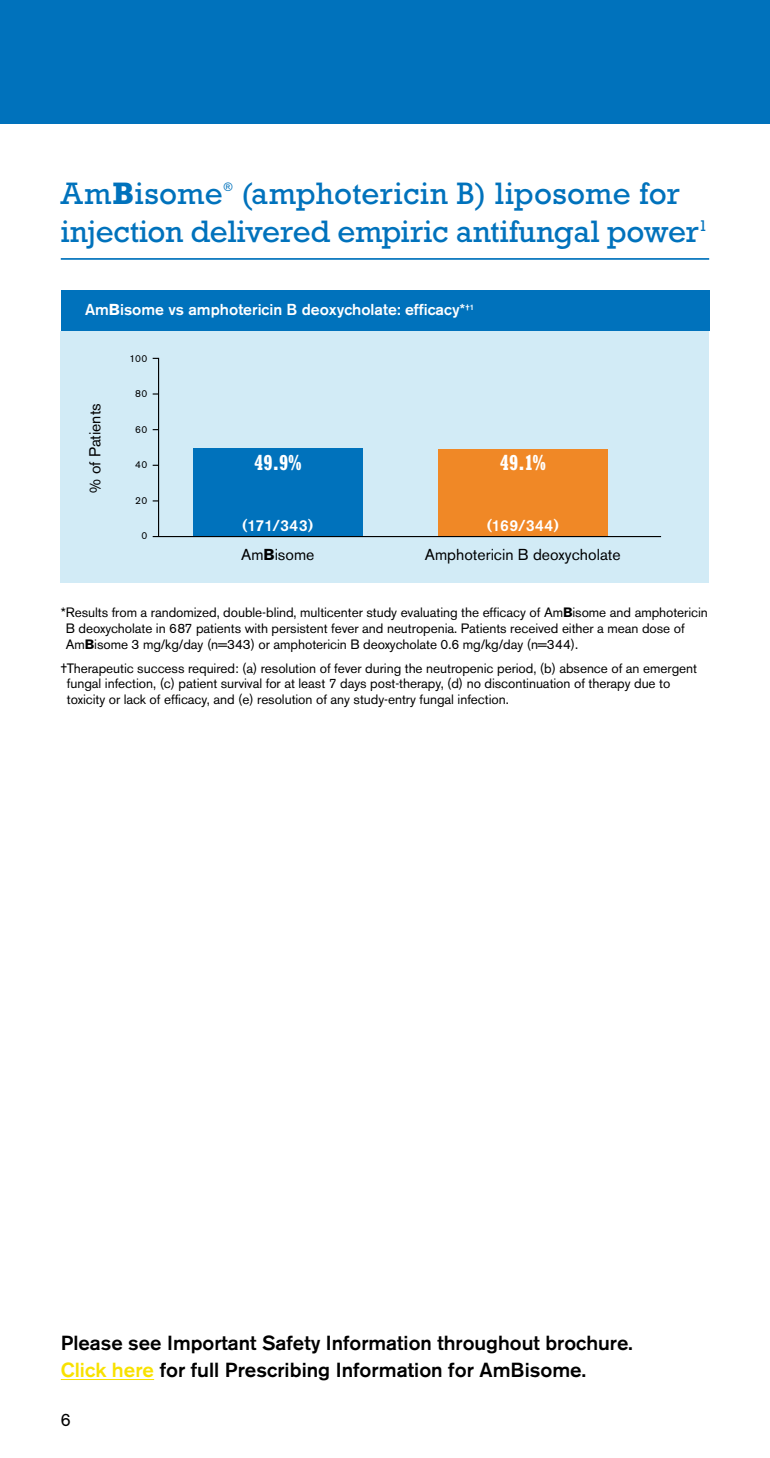
<style>
.page{position:relative;width:770px;height:1458px;background:#fff}
.page>*{position:absolute;margin:0;border:0;box-sizing:border-box;transform-origin:0 0}
.t1{font:31.5px/38.2px "Rockwell Std";color:#0072bc}
.t2{font:700 condensed 21.38px "Rockwell Std";color:#fff}
.t3{font:500 20.25px/27px "Akzidenz Grotesk BE";color:#000}
.t4{font:18px "Akzidenz Grotesk BE";color:#000}
.t5{font:500 15.75px "Akzidenz Grotesk BE";color:#fff}
.t6{font:15.75px "Akzidenz Grotesk BE";color:#000}
.t7{font:13.5px/15.8px "Akzidenz Grotesk BE";letter-spacing:-.005em;color:#000}
.t8{font:11.7px "Rockwell Std";color:#0072bc}
.t9{font:10.12px "Akzidenz Grotesk BE";letter-spacing:.025em;color:#000}
.s1{font-weight:700}
.s2{color:#f8e100}
</style>
<div class="page">
<div style="left:0;top:0;width:769px;height:123px;background:#0072bc"></div>
<hr style="left:61px;top:258px;width:648px;height:2px;background:#0072bc">
<div style="left:61px;top:331px;width:648px;height:251px;background:#d2ebf6"></div>
<div style="left:61px;top:290px;width:648px;height:41px;background:#0072bc"></div>
<svg style="left:152px;top:357px;width:8px;height:181px"></svg>
<div style="left:193px;top:448px;width:169px;height:89px;background:#0072bc"></div>
<div style="left:438px;top:449px;width:169px;height:88px;background:#f08826"></div>
<hr style="left:153px;top:536px;width:508px;height:1px;background:#000">
<hr style="left:61px;top:1379px;width:93px;height:1px;background:#f8e100">
<h1 class="t1" style="left:61px;top:174px;width:648px;text-indent:180px">(amphotericin B) liposome for injection delivered empiric antifungal power<sup>1</sup></h1>
<h1 class="t1" style="left:61px;top:174px;width:163px">Am<span class="s1">B</span>isome</h1>
<p class="t8" style="left:224px;top:181px;width:10px">®</p>
<p class="t5" style="left:85px;top:300px;width:390px">Am<span class="s1">B</span>isome vs amphotericin B deoxycholate: efficacy*<sup>†1</sup></p>
<p class="t9" style="left:129px;top:352px;width:19px">100</p>
<p class="t6" style="left:86px;top:493px;width:91px;rotate:-90deg">% of Patients</p>
<p class="t9" style="left:135px;top:388px;width:14px">80</p>
<p class="t9" style="left:135px;top:423px;width:14px">60</p>
<p class="t9" style="left:135px;top:459px;width:14px">40</p>
<p class="t9" style="left:135px;top:494px;width:13px">20</p>
<p class="t9" style="left:141px;top:530px;width:7px">0</p>
<h2 class="t2" style="left:254px;top:450px;width:49px">49.9%</h2>
<h2 class="t2" style="left:499px;top:450px;width:48px">49.1%</h2>
<p class="t5" style="left:242px;top:516px;width:73px">(171/343)</p>
<p class="t5" style="left:486px;top:516px;width:74px">(169/344)</p>
<p class="t6" style="left:241px;top:545px;width:75px">Am<span class="s1">B</span>isome</p>
<p class="t6" style="left:425px;top:545px;width:197px">Amphotericin B deoxycholate</p>
<p class="t7" style="left:66px;top:605px;width:643px;text-indent:-5px">*Results from a randomized, double-blind, multicenter study evaluating the efficacy of Am<span class="s1">B</span>isome and amphotericin<br>B deoxycholate in 687 patients with persistent fever and neutropenia. Patients received either a mean dose of<br>Am<span class="s1">B</span>isome 3 mg/kg/day (n=343) or amphotericin B deoxycholate 0.6 mg/kg/day (n=344).</p>
<p class="t7" style="left:67px;top:660px;width:631px;text-indent:-6px">†Therapeutic success required: (a) resolution of fever during the neutropenic period, (b) absence of an emergent fungal infection, (c) patient survival for at least 7 days post-therapy, (d) no discontinuation of therapy due to toxicity or lack of efficacy, and (e) resolution of any study-entry fungal infection.</p>
<h3 class="t3" style="left:61px;top:1330px;width:573px">Please see Important Safety Information throughout brochure.<br><span class="s2">Click here</span> for full Prescribing Information for AmBisome.</h3>
<h3 class="t4" style="left:61px;top:1409px;width:12px">6</h3>
</div>
